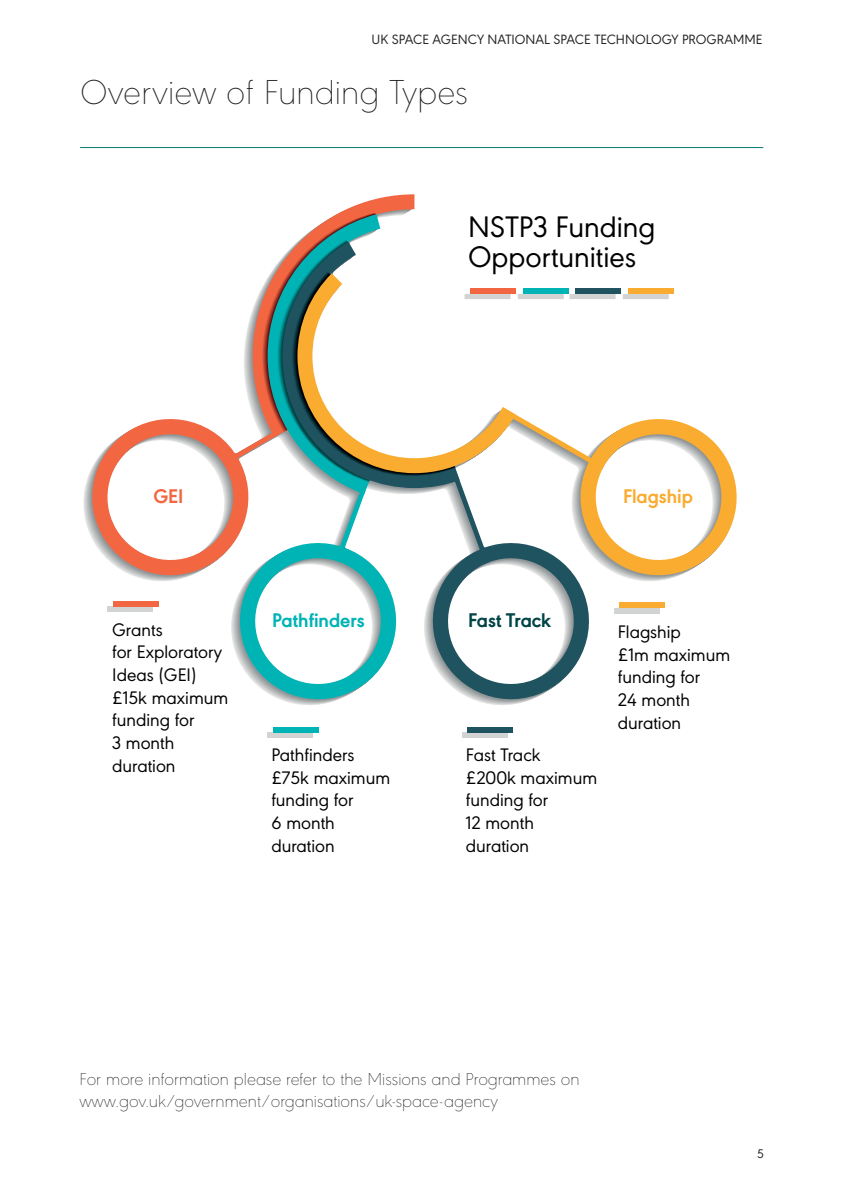
<style>
.page{position:relative;width:842px;height:1191px;background:#fff}
.page>*{position:absolute;margin:0;border:0;box-sizing:border-box;transform-origin:0 0}
.t1{font:100 36px "URW Geometric";color:#231f20}
.t2{font:30.8px/30.8px "URW Geometric";color:#000001}
.t3{font:700 20.6px "URW Geometric";color:#00b3b5}
.t4{font:700 20.6px "URW Geometric";letter-spacing:-.005em;color:#004446}
.t5{font:700 20.6px "URW Geometric";color:#faac30}
.t6{font:700 20.6px "URW Geometric";color:#f26642}
.t7{font:18.8px/22.6px "URW Geometric";color:#000001}
.t8{font:100 18px/21.6px "URW Geometric";color:#231f20}
.t9{font:14px "URW Geometric";color:#231f20}
.t10{font:13px "URW Geometric";color:#231f20}
</style>
<div class="page">
<hr style="left:80px;top:147px;width:683px;height:1px;background:#007872">
<svg style="left:83px;top:194px;width:654px;height:511px"></svg>
<div style="left:518px;top:294px;width:46px;height:5px;background:#d2d4d4"></div>
<div style="left:570px;top:294px;width:46px;height:5px;background:#d2d4d4"></div>
<div style="left:623px;top:294px;width:46px;height:5px;background:#d2d4d4"></div>
<div style="left:465px;top:294px;width:45px;height:5px;background:#d2d4d4"></div>
<div style="left:470px;top:289px;width:46px;height:5px;background:#f26642"></div>
<div style="left:107px;top:606px;width:46px;height:5px;background:#d2d4d4"></div>
<div style="left:113px;top:601px;width:46px;height:5px;background:#f26642"></div>
<div style="left:523px;top:289px;width:46px;height:5px;background:#00b3b5"></div>
<div style="left:575px;top:289px;width:46px;height:5px;background:#205360"></div>
<div style="left:628px;top:289px;width:46px;height:5px;background:#faac30"></div>
<div style="left:267px;top:732px;width:46px;height:5px;background:#d2d4d4"></div>
<div style="left:273px;top:727px;width:46px;height:5px;background:#00b3b5"></div>
<div style="left:462px;top:732px;width:46px;height:5px;background:#d2d4d4"></div>
<div style="left:467px;top:727px;width:46px;height:5px;background:#205360"></div>
<div style="left:614px;top:608px;width:46px;height:5px;background:#d2d4d4"></div>
<div style="left:619px;top:603px;width:46px;height:5px;background:#faac30"></div>
<p class="t9" style="left:371px;top:29px;width:393px">UK SPACE AGENCY NATIONAL SPACE TECHNOLOGY PROGRAMME</p>
<h1 class="t1" style="left:80px;top:66px;width:390px">Overview of Funding Types</h1>
<h2 class="t2" style="left:468px;top:209px;width:189px">NSTP3 Funding<br>Opportunities</h2>
<p class="t6" style="left:153px;top:481px;width:32px">GEI</p>
<p class="t7" style="left:112px;top:617px;width:118px">Grants<br>for Exploratory<br>Ideas (GEI) £15k maximum funding for<br>3 month duration</p>
<p class="t5" style="left:623px;top:481px;width:71px">Flagship</p>
<p class="t3" style="left:272px;top:605px;width:94px">Pathfinders</p>
<p class="t4" style="left:468px;top:605px;width:85px">Fast Track</p>
<p class="t7" style="left:271px;top:742px;width:120px">Pathfinders £75k maximum funding for<br>6 month duration</p>
<p class="t7" style="left:466px;top:742px;width:133px">Fast Track<br>£200k maximum funding for<br>12 month duration</p>
<p class="t7" style="left:618px;top:619px;width:114px">Flagship<br>£1m maximum funding for<br>24 month duration</p>
<p class="t8" style="left:79px;top:1067px;width:502px">For more information please refer to the Missions and Programmes on www.gov.uk/government/organisations/uk-space-agency</p>
<p class="t10" style="left:757px;top:1144px;width:8px">5</p>
</div>
